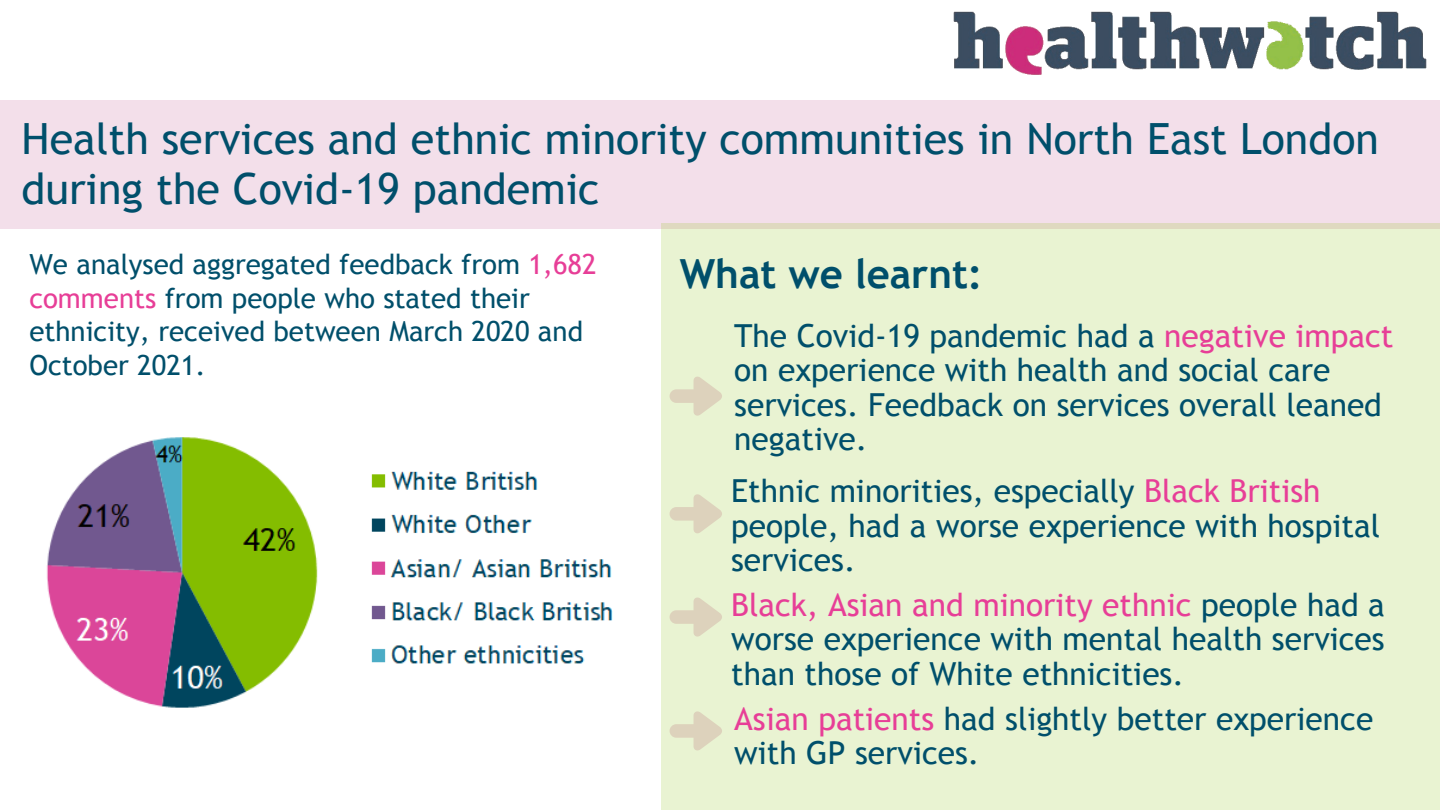
<style>
.page{position:relative;width:1440px;height:810px;background:#fff}
.page>*{position:absolute;margin:0;border:0;box-sizing:border-box;transform-origin:0 0}
.t1{font:43px/50.2px "Trebuchet MS";color:#004f6b}
.t2{font:700 40.1px "Trebuchet MS";color:#004f6b}
.t3{font:31.7px/34.5px "Trebuchet MS";color:#004f6b}
.t4{font:27.7px/33.8px "Trebuchet MS";color:#004f6b}
.s1{color:#e73e97}
</style>
<div class="page">
<div style="left:0;top:100px;width:1440px;height:128px;background:#f3dfea"></div>
<img style="left:46px;top:437px;width:567px;height:271px">
<img style="left:953px;top:11px;width:474px;height:63px">
<div style="left:661px;top:223px;width:779px;height:587px;background:#e9f3d2"></div>
<p class="t1" style="left:22px;top:114px;width:1359px">Health services and ethnic minority communities in North East London during the Covid-19 pandemic</p>
<p class="t4" style="left:29px;top:247px;width:569px">We analysed aggregated feedback from <span class="s1">1,682 comments</span> from people who stated their ethnicity, received between March 2020 and October 2021.</p>
<p class="t2" style="left:680px;top:250px;width:304px">What we learnt:</p>
<p class="t3" style="left:734px;top:318px;width:661px">The Covid-19 pandemic had a <span class="s1">negative impact </span>on experience with health and social care services. Feedback on services overall leaned negative.</p>
<p class="t3" style="left:731px;top:474px;width:651px">Ethnic minorities, especially <span class="s1">Black British </span>people, had a worse experience with hospital services.</p>
<p class="t3" style="left:731px;top:587px;width:655px;text-align:justify"><span class="s1">Black, Asian and minority ethnic</span> people had a worse experience with mental health services than those of White ethnicities.</p>
<p class="t3" style="left:734px;top:701px;width:641px"><span class="s1">Asian patients</span> had slightly better experience with GP services.</p>
</div>
